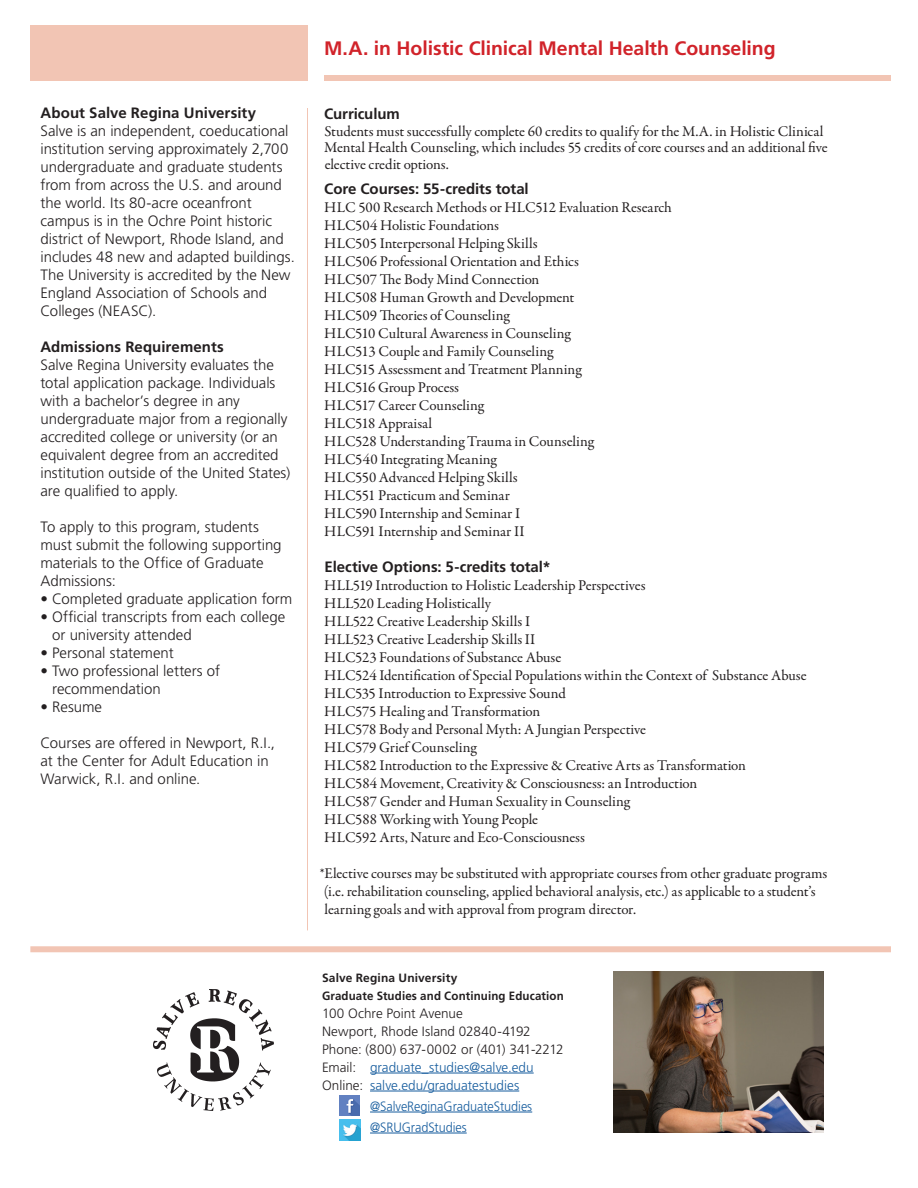
<style>
.page{position:relative;width:918px;height:1188px;background:#fff}
.page>*{position:absolute;margin:0;border:0;box-sizing:border-box;transform-origin:0 0}
.t1{font:700 19.5px "Frutiger LT Std";letter-spacing:-.005em;color:#d1232a}
.course_list_1{font:15px/16.5px "Garamond Premr Pro";letter-spacing:-.005em;color:#231f20}
.t2{font:300 15px/18px "Frutiger LT Std";color:#231f20}
.course_list_1-2{font:700 15px "Frutiger LT Std";color:#231f20}
.subhead{font:700 15px "Frutiger LT Std";letter-spacing:-.01em;color:#231f20}
.t3{font:300 13.5px "Frutiger LT Std";letter-spacing:.005em;color:#231f20}
.subhead_1{font:300 13.5px "Frutiger LT Std";letter-spacing:-.005em;color:#175d9e}
.subhead_1-2{font:300 13.5px "Frutiger LT Std";letter-spacing:-.005em;color:#175d9e;scale:.94 1}
.t4{font:700 12px "Frutiger LT Std";letter-spacing:.01em;color:#231f20;scale:.96 1}
.t5{font:700 12px "Frutiger LT Std";letter-spacing:.01em;color:#231f20}
.s1{color:#231f20}
</style>
<div class="page">
<div style="left:30px;top:946px;width:861px;height:6px;background:#f2c5b4"></div>
<div style="left:30px;top:26px;width:278px;height:55px;background:#f2c5b4"></div>
<div style="left:324px;top:75px;width:567px;height:6px;background:#f2c5b4"></div>
<hr style="left:307px;top:108px;width:1px;height:822px;background:#f2c5b4">
<img style="left:154px;top:990px;width:120px;height:121px">
<hr style="left:370px;top:1073px;width:164px;height:1px;background:#175d9e">
<hr style="left:370px;top:1091px;width:149px;height:1px;background:#175d9e">
<hr style="left:370px;top:1112px;width:162px;height:1px;background:#175d9e">
<hr style="left:370px;top:1133px;width:97px;height:1px;background:#175d9e">
<img style="left:339px;top:1119px;width:21px;height:21px">
<img style="left:340px;top:1095px;width:20px;height:21px">
<img style="left:614px;top:972px;width:210px;height:161px">
<p class="course_list_1-2" style="left:40px;top:104px;width:217px">About Salve Regina University</p>
<p class="t2" style="left:40px;top:122px;width:249px;text-align:justify">Salve is an independent, coeducational institution serving approximately 2,700 undergraduate and graduate students</p>
<p class="t2" style="left:40px;top:176px;width:256px">from from across the U.S. and around the world. Its 80-acre oceanfront campus is in the Ochre Point historic district of Newport, Rhode Island, and includes 48 new and adapted buildings.<br>The University is accredited by the New England Association of Schools and Colleges (NEASC).</p>
<p class="course_list_1-2" style="left:40px;top:338px;width:185px">Admissions Requirements</p>
<p class="t2" style="left:40px;top:356px;width:251px">Salve Regina University evaluates the total application package. Individuals with a bachelor’s degree in any undergraduate major from a regionally accredited college or university (or an equivalent degree from an accredited institution outside of the United States) are qualified to apply.</p>
<p class="t2" style="left:40px;top:518px;width:243px">To apply to this program, students must submit the following supporting materials to the Office of Graduate<br>Admissions:</p>
<p class="t2" style="left:40px;top:590px;width:253px">• Completed graduate application form</p>
<p class="t2" style="left:52px;top:608px;width:235px;text-indent:-12px">• Official transcripts from each college or university attended</p>
<p class="t2" style="left:40px;top:644px;width:135px">• Personal statement</p>
<p class="t2" style="left:52px;top:662px;width:170px;text-indent:-12px">• Two professional letters of recommendation</p>
<p class="t2" style="left:40px;top:698px;width:63px">• Resume</p>
<p class="t2" style="left:40px;top:734px;width:236px">Courses are offered in Newport, R.I., at the Center for Adult Education in<br>Warwick, R.I. and online.</p>
<p class="t1" style="left:324px;top:37px;width:453px">M.A. in Holistic Clinical Mental Health Counseling</p>
<p class="subhead" style="left:324px;top:105px;width:77px">Curriculum</p>
<p class="course_list_1" style="left:324px;top:123px;width:505px">Students must successfully complete 60 credits to qualify for the M.A. in Holistic Clinical<br>Mental Health Counseling, which includes 55 credits of core courses and an additional five elective credit options.</p>
<p class="course_list_1-2" style="left:324px;top:179px;width:206px">Core Courses: 55-credits total</p>
<p class="course_list_1" style="left:324px;top:199px;width:349px">HLC 500 Research Methods or HLC512 Evaluation Research</p>
<p class="course_list_1" style="left:324px;top:217px;width:176px">HLC504 Holistic Foundations</p>
<p class="course_list_1" style="left:324px;top:235px;width:215px">HLC505 Interpersonal Helping Skills</p>
<p class="course_list_1" style="left:324px;top:253px;width:256px">HLC506 Professional Orientation and Ethics</p>
<p class="course_list_1" style="left:324px;top:271px;width:217px">HLC507 The Body Mind Connection</p>
<p class="course_list_1" style="left:324px;top:289px;width:252px">HLC508 Human Growth and Development</p>
<p class="course_list_1" style="left:324px;top:307px;width:187px">HLC509 Theories of Counseling</p>
<p class="course_list_1" style="left:324px;top:325px;width:248px">HLC510 Cultural Awareness in Counseling</p>
<p class="course_list_1" style="left:324px;top:343px;width:231px">HLC513 Couple and Family Counseling</p>
<p class="course_list_1" style="left:324px;top:361px;width:259px">HLC515 Assessment and Treatment Planning</p>
<p class="course_list_1" style="left:324px;top:379px;width:136px">HLC516 Group Process</p>
<p class="course_list_1" style="left:324px;top:397px;width:161px">HLC517 Career Counseling</p>
<p class="course_list_1" style="left:324px;top:415px;width:109px">HLC518 Appraisal</p>
<p class="course_list_1" style="left:324px;top:433px;width:271px">HLC528 Understanding Trauma in Counseling</p>
<p class="course_list_1" style="left:324px;top:451px;width:174px">HLC540 Integrating Meaning</p>
<p class="course_list_1" style="left:324px;top:469px;width:195px">HLC550 Advanced Helping Skills</p>
<p class="course_list_1" style="left:324px;top:487px;width:187px">HLC551 Practicum and Seminar</p>
<p class="course_list_1" style="left:324px;top:505px;width:197px">HLC590 Internship and Seminar I</p>
<p class="course_list_1" style="left:324px;top:523px;width:202px">HLC591 Internship and Seminar II</p>
<p class="course_list_1-2" style="left:325px;top:557px;width:228px">Elective Options: 5-credits total*</p>
<p class="course_list_1" style="left:324px;top:577px;width:323px">HLL519 Introduction to Holistic Leadership Perspectives</p>
<p class="course_list_1" style="left:324px;top:595px;width:168px">HLL520 Leading Holistically</p>
<p class="course_list_1" style="left:324px;top:613px;width:207px">HLL522 Creative Leadership Skills I</p>
<p class="course_list_1" style="left:324px;top:631px;width:213px">HLL523 Creative Leadership Skills II</p>
<p class="course_list_1" style="left:324px;top:649px;width:238px">HLC523 Foundations of Substance Abuse</p>
<p class="course_list_1" style="left:324px;top:667px;width:484px">HLC524 Identification of Special Populations within the Context of Substance Abuse</p>
<p class="course_list_1" style="left:324px;top:685px;width:243px">HLC535 Introduction to Expressive Sound</p>
<p class="course_list_1" style="left:324px;top:703px;width:218px">HLC575 Healing and Transformation</p>
<p class="course_list_1" style="left:324px;top:721px;width:323px">HLC578 Body and Personal Myth: A Jungian Perspective</p>
<p class="course_list_1" style="left:324px;top:739px;width:154px">HLC579 Grief Counseling</p>
<p class="course_list_1" style="left:324px;top:757px;width:423px">HLC582 Introduction to the Expressive &amp; Creative Arts as Transformation</p>
<p class="course_list_1" style="left:324px;top:775px;width:375px">HLC584 Movement, Creativity &amp; Consciousness: an Introduction</p>
<p class="course_list_1" style="left:324px;top:793px;width:307px">HLC587 Gender and Human Sexuality in Counseling</p>
<p class="course_list_1" style="left:324px;top:811px;width:215px">HLC588 Working with Young People</p>
<p class="course_list_1" style="left:324px;top:829px;width:262px">HLC592 Arts, Nature and Eco-Consciousness</p>
<p class="course_list_1" style="left:320px;top:864px;width:509px;line-height:18px">*Elective courses may be substituted with appropriate courses from other graduate programs (i.e. rehabilitation counseling, applied behavioral analysis, etc.) as applicable to a student’s learning goals and with approval from program director.</p>
<p class="t5" style="left:322px;top:970px;width:137px">Salve Regina University</p>
<p class="t4" style="left:322px;top:988px;width:253px">Graduate Studies and Continuing Education</p>
<p class="t3" style="left:322px;top:1005px;width:142px">100 Ochre Point Avenue</p>
<p class="t3" style="left:322px;top:1023px;width:210px">Newport, Rhode Island 02840-4192</p>
<p class="t3" style="left:322px;top:1041px;width:243px">Phone: (800) 637-0002 or (401) 341-2212</p>
<p class="subhead_1" style="left:322px;top:1059px;width:213px"><span class="s1">Email:</span> graduate_studies@salve.edu</p>
<p class="subhead_1" style="left:322px;top:1077px;width:199px"><span class="s1">Online:</span> salve.edu/graduatestudies</p>
<p class="subhead_1-2" style="left:370px;top:1098px;width:174px">@SalveReginaGraduateStudies</p>
<p class="subhead_1-2" style="left:370px;top:1119px;width:104px">@SRUGradStudies</p>
</div>
